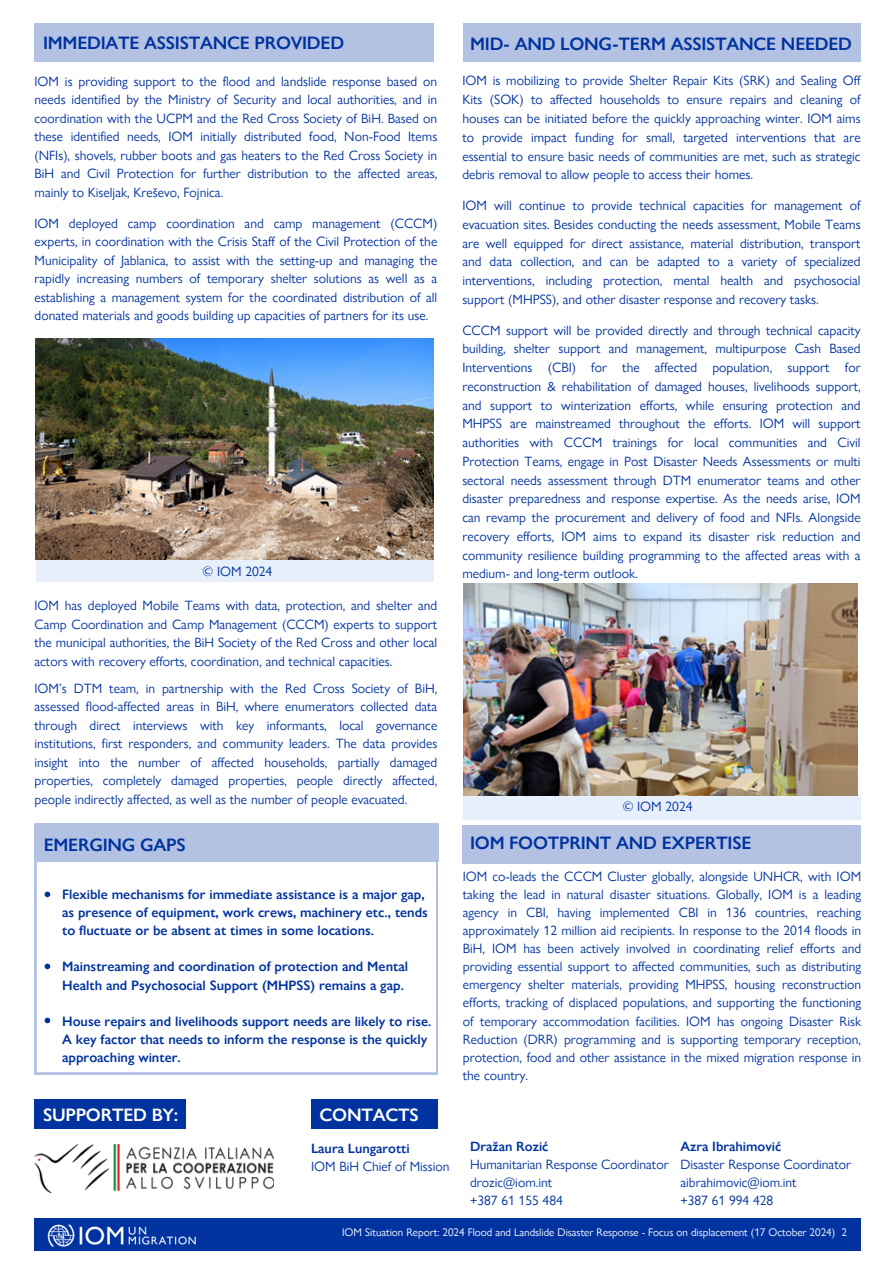
<style>
.page{position:relative;width:894px;height:1264px;background:#fff}
.page>*{position:absolute;margin:0;border:0;box-sizing:border-box;transform-origin:0 0}
.t1{font:600 18px "Gill Sans Nova";letter-spacing:-.015em;color:#0033a0}
.t2{font:600 18px "Gill Sans Nova";letter-spacing:-.015em;color:#fff}
.t3{font:600 13.65px/18px "Gill Sans Nova";color:#0033a0}
.t4{font:13.5px/18.8px "Gill Sans Nova";color:#0033a0;text-align:justify}
.t5{font:11.1px "Gill Sans Nova";color:#fff}
.s1{font-weight:600}
</style>
<div class="page">
<div style="left:35px;top:23px;width:398px;height:38px;background:#b3c2e3"></div>
<div style="left:35px;top:1217px;width:825px;height:33px;background:#0033a0"></div>
<img style="left:34px;top:1217px;width:207px;height:34px">
<div style="left:462px;top:24px;width:398px;height:38px;background:#b3c2e3"></div>
<div style="left:36px;top:558px;width:397px;height:23px;background:#e6effb"></div>
<div style="left:463px;top:795px;width:397px;height:25px;background:#e6effb"></div>
<svg style="left:35px;top:861px;width:402px;height:213px"></svg>
<div style="left:35px;top:823px;width:403px;height:38px;background:#b3c2e3"></div>
<div style="left:462px;top:825px;width:398px;height:38px;background:#b3c2e3"></div>
<div style="left:35px;top:1099px;width:151px;height:29px;background:#0033a0"></div>
<img style="left:34px;top:1144px;width:240px;height:47px">
<div style="left:311px;top:1099px;width:126px;height:29px;background:#0033a0"></div>
<img style="left:35px;top:338px;width:398px;height:222px">
<img style="left:463px;top:583px;width:394px;height:212px">
<svg style="left:45px;top:891px;width:5px;height:6px"></svg>
<svg style="left:45px;top:963px;width:5px;height:6px"></svg>
<svg style="left:45px;top:1017px;width:5px;height:6px"></svg>
<h1 class="t1" style="left:43px;top:28px;width:302px">IMMEDIATE ASSISTANCE PROVIDED</h1>
<h3 class="t4" style="left:35px;top:71px;width:404px">IOM is providing support to the flood and landslide response based on needs identified by the Ministry of Security and local authorities, and in coordination with the UCPM and the Red Cross Society of BiH. Based on these identified needs, IOM initially distributed food, Non-Food Items (NFIs), shovels, rubber boots and gas heaters to the Red Cross Society in BiH and Civil Protection for further distribution to the affected areas, mainly to Kiseljak, Kreševo, Fojnica.</h3>
<h3 class="t4" style="left:35px;top:213px;width:404px">IOM deployed camp coordination and camp management (CCCM) experts, in coordination with the Crisis Staff of the Civil Protection of the Municipality of Jablanica, to assist with the setting-up and managing the rapidly increasing numbers of temporary shelter solutions as well as a establishing a management system for the coordinated distribution of all donated materials and goods building up capacities of partners for its use.</h3>
<p class="t4" style="left:202px;top:560px;width:71px">© IOM 2024</p>
<h3 class="t4" style="left:35px;top:595px;width:404px">IOM has deployed Mobile Teams with data, protection, and shelter and Camp Coordination and Camp Management (CCCM) experts to support the municipal authorities, the BiH Society of the Red Cross and other local actors with recovery efforts, coordination, and technical capacities.</h3>
<h3 class="t4" style="left:35px;top:677px;width:404px">IOM’s DTM team, in partnership with the Red Cross Society of BiH, assessed flood-affected areas in BiH, where enumerators collected data through direct interviews with key informants, local governance institutions, first responders, and community leaders. The data provides insight into the number of affected households, partially damaged properties, completely damaged properties, people directly affected, people indirectly affected, as well as the number of people evacuated.</h3>
<h3 class="t1" style="left:470px;top:29px;width:383px">MID- AND LONG-TERM ASSISTANCE NEEDED</h3>
<p class="t4" style="left:462px;top:70px;width:400px">IOM is mobilizing to provide Shelter Repair Kits (SRK) and Sealing Off Kits (SOK) to affected households to ensure repairs and cleaning of houses can be initiated before the quickly approaching winter. IOM aims to provide impact funding for small, targeted interventions that are essential to ensure basic needs of communities are met, such as strategic debris removal to allow people to access their homes.</p>
<p class="t4" style="left:462px;top:195px;width:400px">IOM will continue to provide technical capacities for management of evacuation sites. Besides conducting the needs assessment, Mobile Teams are well equipped for direct assistance, material distribution, transport and data collection, and can be adapted to a variety of specialized interventions, including protection, mental health and psychosocial support (MHPSS), and other disaster response and recovery tasks.</p>
<p class="t4" style="left:462px;top:319px;width:400px">CCCM support will be provided directly and through technical capacity building, shelter support and management, multipurpose Cash Based Interventions (CBI) for the affected population, support for reconstruction &amp; rehabilitation of damaged houses, livelihoods support, and support to winterization efforts, while ensuring protection and MHPSS are mainstreamed throughout the efforts. IOM will support authorities with CCCM trainings for local communities and Civil Protection Teams, engage in Post Disaster Needs Assessments or multi sectoral needs assessment through DTM enumerator teams and other disaster preparedness and response expertise. As the needs arise, IOM can revamp the procurement and delivery of food and NFIs. Alongside recovery efforts, IOM aims to expand its disaster risk reduction and community resilience building programming to the affected areas with a medium- and long-term outlook.</p>
<h2 class="t4" style="left:622px;top:795px;width:71px">© IOM 2024</h2>
<h1 class="t1" style="left:44px;top:830px;width:143px">EMERGING GAPS</h1>
<h3 class="t1" style="left:470px;top:828px;width:282px">IOM FOOTPRINT AND EXPERTISE</h3>
<h1 class="t3" style="left:62px;top:884px;width:367px">Flexible mechanisms for immediate assistance is a major gap, as presence of equipment, work crews, machinery etc., tends to fluctuate or be absent at times in some locations.</h1>
<h1 class="t3" style="left:62px;top:956px;width:347px">Mainstreaming and coordination of protection and Mental<br>Health and Psychosocial Support (MHPSS) remains a gap.</h1>
<h3 class="t3" style="left:62px;top:1010px;width:370px">House repairs and livelihoods support needs are likely to rise.<br>A key factor that needs to inform the response is the quickly approaching winter.</h3>
<h3 class="t4" style="left:462px;top:866px;width:400px;line-height:18px">IOM co-leads the CCCM Cluster globally, alongside UNHCR, with IOM taking the lead in natural disaster situations. Globally, IOM is a leading agency in CBI, having implemented CBI in 136 countries, reaching approximately 12 million aid recipients. In response to the 2014 floods in BiH, IOM has been actively involved in coordinating relief efforts and providing essential support to affected communities, such as distributing emergency shelter materials, providing MHPSS, housing reconstruction efforts, tracking of displaced populations, and supporting the functioning of temporary accommodation facilities. IOM has ongoing Disaster Risk Reduction (DRR) programming and is supporting temporary reception, protection, food and other assistance in the mixed migration response in the country.</h3>
<h3 class="t2" style="left:43px;top:1100px;width:137px">SUPPORTED BY:</h3>
<p class="t2" style="left:319px;top:1100px;width:101px">CONTACTS</p>
<p class="t4" style="left:311px;top:1138px;width:140px;line-height:18px"><span class="s1">Laura Lungarotti<br></span>IOM BiH Chief of Mission</p>
<p class="t4" style="left:470px;top:1136px;width:200px;line-height:18px;text-align:left"><span class="s1">Dražan Rozić<br></span>Humanitarian Response Coordinator drozic@iom.int<br>+387 61 155 484</p>
<p class="t4" style="left:680px;top:1136px;width:172px;line-height:18px;text-align:left"><span class="s1">Azra Ibrahimović<br></span>Disaster Response Coordinator aibrahimovic@iom.int<br>+387 61 994 428</p>
<h3 class="t5" style="left:342px;top:1222px;width:506px">IOM Situation Report: 2024 Flood and Landslide Disaster Response - Focus on displacement (17 October 2024) 2</h3>
</div>
